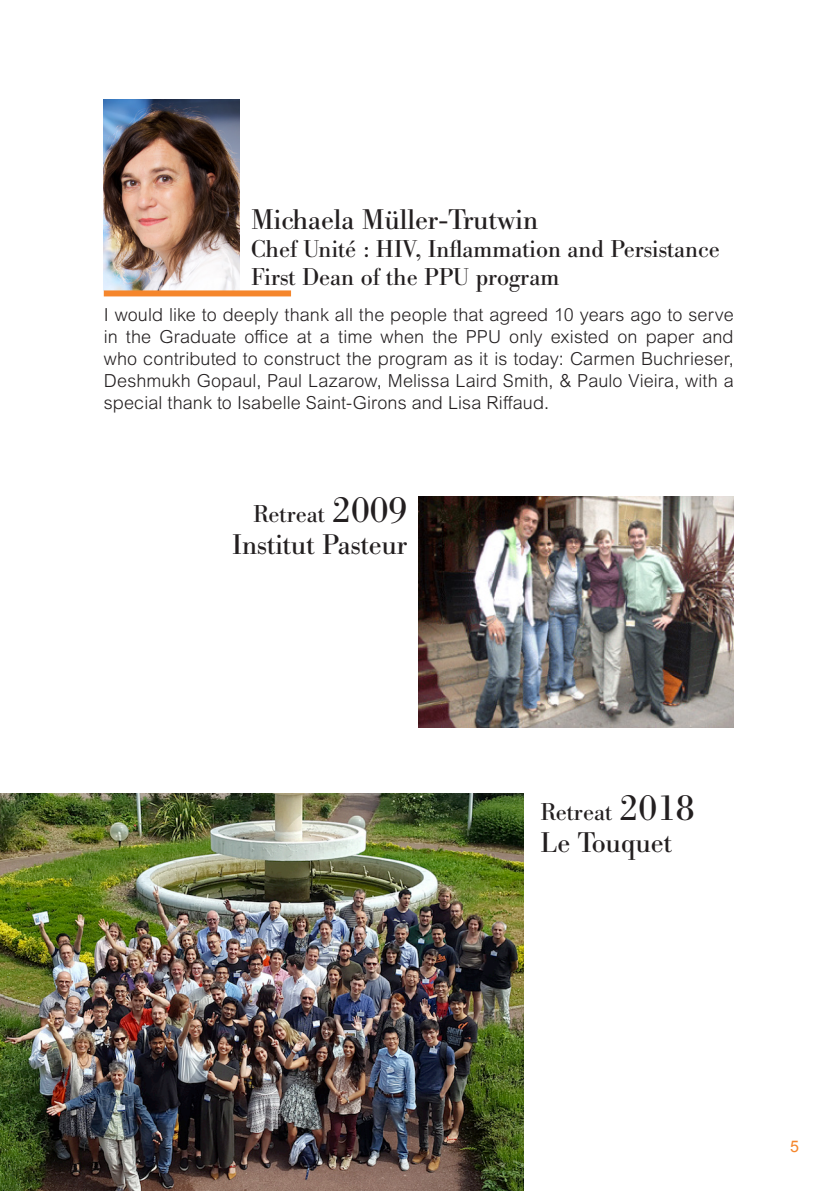
<style>
.page{position:relative;width:839px;height:1191px;background:#fff}
.page>*{position:absolute;margin:0;border:0;box-sizing:border-box;transform-origin:0 0}
.t1{font:28px "Bodoni BE";color:#231f20}
.t2{font:24px "Bodoni BE";color:#231f20}
.t3{font:300 18px/22px "Arial MT Pro";letter-spacing:.005em;color:#231f20;text-align:justify}
.t4{font:16px "Arial";color:#f5862c}
.s1{font-size:36px}
</style>
<div class="page">
<img style="left:104px;top:99px;width:136px;height:191px">
<div style="left:104px;top:290px;width:187px;height:6px;background:#f5862c"></div>
<img style="left:418px;top:496px;width:315px;height:231px">
<img style="left:0;top:794px;width:523px;height:397px">
<p class="t1" style="left:251px;top:203px;width:289px">Michaela Müller-Trutwin</p>
<p class="t2" style="left:251px;top:235px;width:470px">Chef Unité : HIV, Inflammation and Persistance</p>
<p class="t2" style="left:251px;top:263px;width:309px">First Dean of the PPU program</p>
<p class="t3" style="left:104px;top:304px;width:631px">I would like to deeply thank all the people that agreed 10 years ago to serve in the Graduate office at a time when the PPU only existed on paper and who contributed to construct the program as it is today: Carmen Buchrieser, Deshmukh Gopaul, Paul Lazarow, Melissa Laird Smith, &amp; Paulo Vieira, with a special thank to Isabelle Saint-Girons and Lisa Riffaud.</p>
<p class="t2" style="left:253px;top:500px;width:156px">Retreat <span class="s1">2009</span></p>
<p class="t1" style="left:232px;top:529px;width:177px">Institut Pasteur</p>
<p class="t2" style="left:540px;top:798px;width:156px">Retreat <span class="s1">2018</span></p>
<p class="t1" style="left:540px;top:826px;width:133px">Le Touquet</p>
<p class="t4" style="left:790px;top:1135px;width:10px">5</p>
</div>
